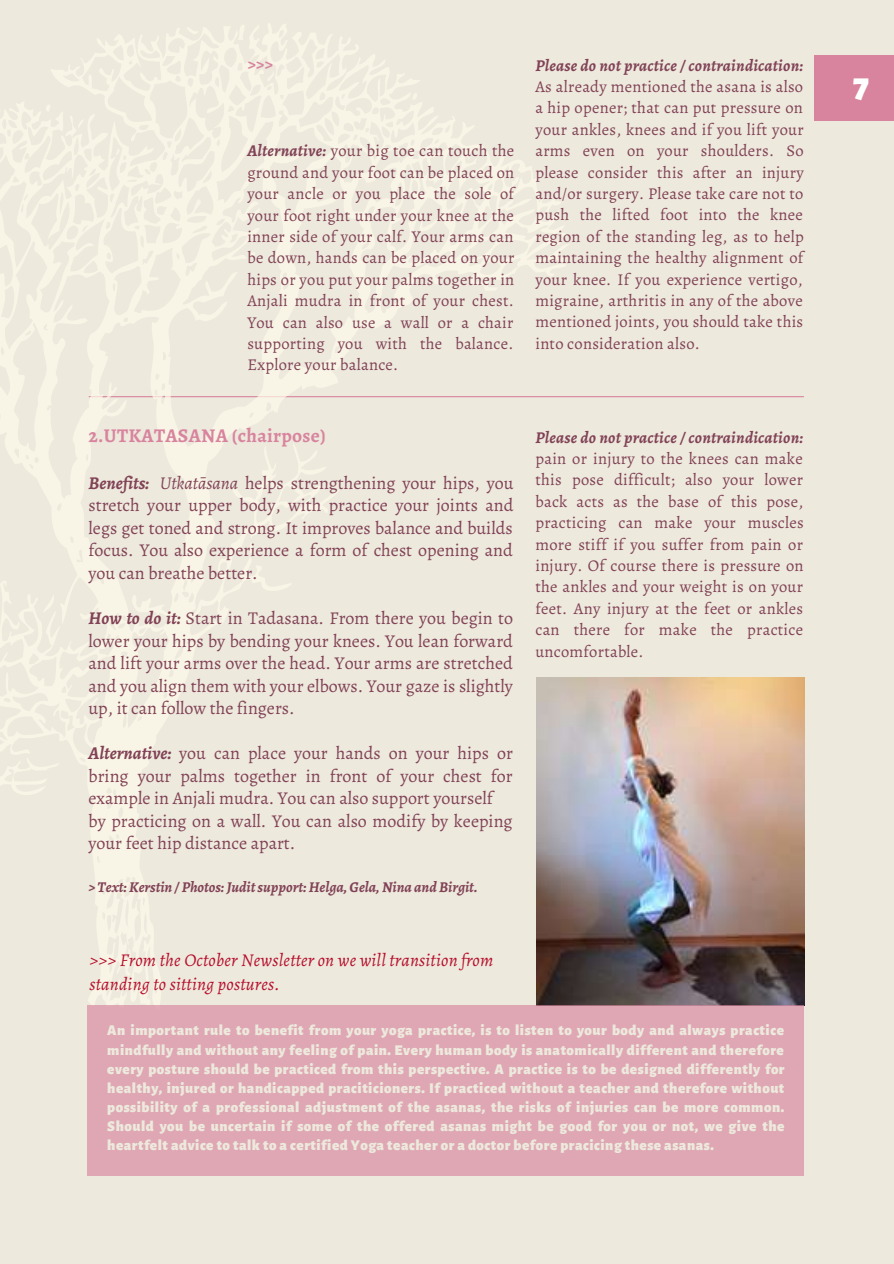
<style>
.page{position:relative;width:894px;height:1264px;background:#fff}
.page>*{position:absolute;margin:0;border:0;box-sizing:border-box;transform-origin:0 0}
.t1{font:900 36px "Alegreya Sans";color:#fff}
.t2{font:700 19.5px "Alegreya";letter-spacing:.015em;color:#d8849e}
.t3{font:18px/22.5px "Alegreya";color:#814256;text-align:justify}
.t4{font:italic 18px/23.7px "Alegreya";letter-spacing:.015em;color:#b60e2c}
.t5{font:700 18px "Alegreya";color:#d8849e}
.t6{font:16.5px/21.5px "Alegreya";letter-spacing:.015em;color:#814256;text-align:justify}
.t7{font:italic 700 16.5px "Alegreya";letter-spacing:.015em;color:#814256}
.t8{font:900 15px/19.2px "Alegreya Sans";letter-spacing:.035em;color:#ede9dd;text-align:justify}
.t9{font:italic 700 15px "Alegreya";color:#814256}
.s1{font-weight:700;font-style:italic}
.s2{font-style:italic}
</style>
<div class="page">
<div style="left:0;top:0;width:893px;height:1263px;background:#ede9dd"></div>
<div style="left:814px;top:56px;width:79px;height:65px;background:#d8849e"></div>
<img style="left:569px;top:677px;width:235px;height:328px">
<hr style="left:89px;top:396px;width:714px;height:1px;background:#d8849e">
<svg style="left:0;top:23px;width:569px;height:986px"></svg>
<svg style="left:115px;top:149px;width:7px;height:6px"></svg>
<svg style="left:0;top:757px;width:59px;height:43px"></svg>
<svg style="left:114px;top:977px;width:8px;height:14px"></svg>
<div style="left:88px;top:1005px;width:716px;height:170px;background:#dfa7b4"></div>
<p class="t5" style="left:247px;top:51px;width:27px">&gt;&gt;&gt;</p>
<p class="t6" style="left:247px;top:140px;width:268px"><span class="s1">Alternative:</span> your big toe can touch the ground and your foot can be placed on your ancle or you place the sole of your foot right under your knee at the inner side of your calf. Your arms can be down, hands can be placed on your hips or you put your palms together in Anjali mudra in front of your chest.<br>You can also use a wall or a chair supporting you with the balance.<br>Explore your balance.</p>
<p class="t7" style="left:535px;top:54px;width:269px">Please do not practice / contraindication:</p>
<p class="t6" style="left:535px;top:76px;width:270px">As already mentioned the asana is also a hip opener; that can put pressure on your ankles, knees and if you lift your arms even on your shoulders. So please consider this after an injury and/or surgery. Please take care not to push the lifted foot into the knee region of the standing leg, as to help maintaining the healthy alignment of your knee. If you experience vertigo, migraine, arthritis in any of the above mentioned joints, you should take this into consideration also.</p>
<p class="t2" style="left:88px;top:421px;width:239px">2.UTKATASANA (chairpose)</p>
<p class="t3" style="left:88px;top:471px;width:426px"><span class="s1">Benefits:</span> <span class="s2">Utkatāsana</span> helps strengthening your hips, you stretch your upper body, with practice your joints and legs get toned and strong. It improves balance and builds focus. You also experience a form of chest opening and you can breathe better.</p>
<p class="t3" style="left:88px;top:606px;width:426px"><span class="s1">How to do it:</span> Start in Tadasana. From there you begin to lower your hips by bending your knees. You lean forward and lift your arms over the head. Your arms are stretched and you align them with your elbows. Your gaze is slightly up, it can follow the fingers.</p>
<p class="t3" style="left:88px;top:742px;width:426px;text-align:left"><span class="s1">Alternative:</span> you can place your hands on your hips or bring your palms together in front of your chest for example in Anjali mudra. You can also support yourself by practicing on a wall. You can also modify by keeping your feet hip distance apart.</p>
<p class="t9" style="left:88px;top:876px;width:391px">&gt; Text:Kerstin / Photos:Juditsupport: Helga,Gela, Nina andBirgit.</p>
<p class="t7" style="left:535px;top:426px;width:269px">Please do not practice / contraindication:</p>
<p class="t6" style="left:535px;top:448px;width:270px">pain or injury to the knees can make this pose difficult; also your lower back acts as the base of this pose, practicing can make your muscles more stiff if you suffer from pain or injury. Of course there is pressure on the ankles and your weight is on your feet. Any injury at the feet or ankles can there for make the practice uncomfortable.</p>
<p class="t4" style="left:89px;top:948px;width:405px">&gt;&gt;&gt; From the October Newsletter on we will transition from standing to sitting postures.</p>
<p class="t8" style="left:107px;top:1021px;width:678px">An important rule to benefit from your yoga practice, is to listen to your body and always practice mindfully and without any feeling of pain. Every human body is anatomically different and therefore every posture should be practiced from this perspective. A practice is to be designed differently for healthy, injured or handicapped praciticioners. If practiced without a teacher and therefore without possibility of a professional adjustment of the asanas, the risks of injuries can be more common.<br>Should you be uncertain if some of the offered asanas might be good for you or not, we give the heartfelt advice to talk to a certified Yoga teacher or a doctor before pracicing these asanas.</p>
<h1 class="t1" style="left:853px;top:68px;width:18px">7</h1>
</div>
